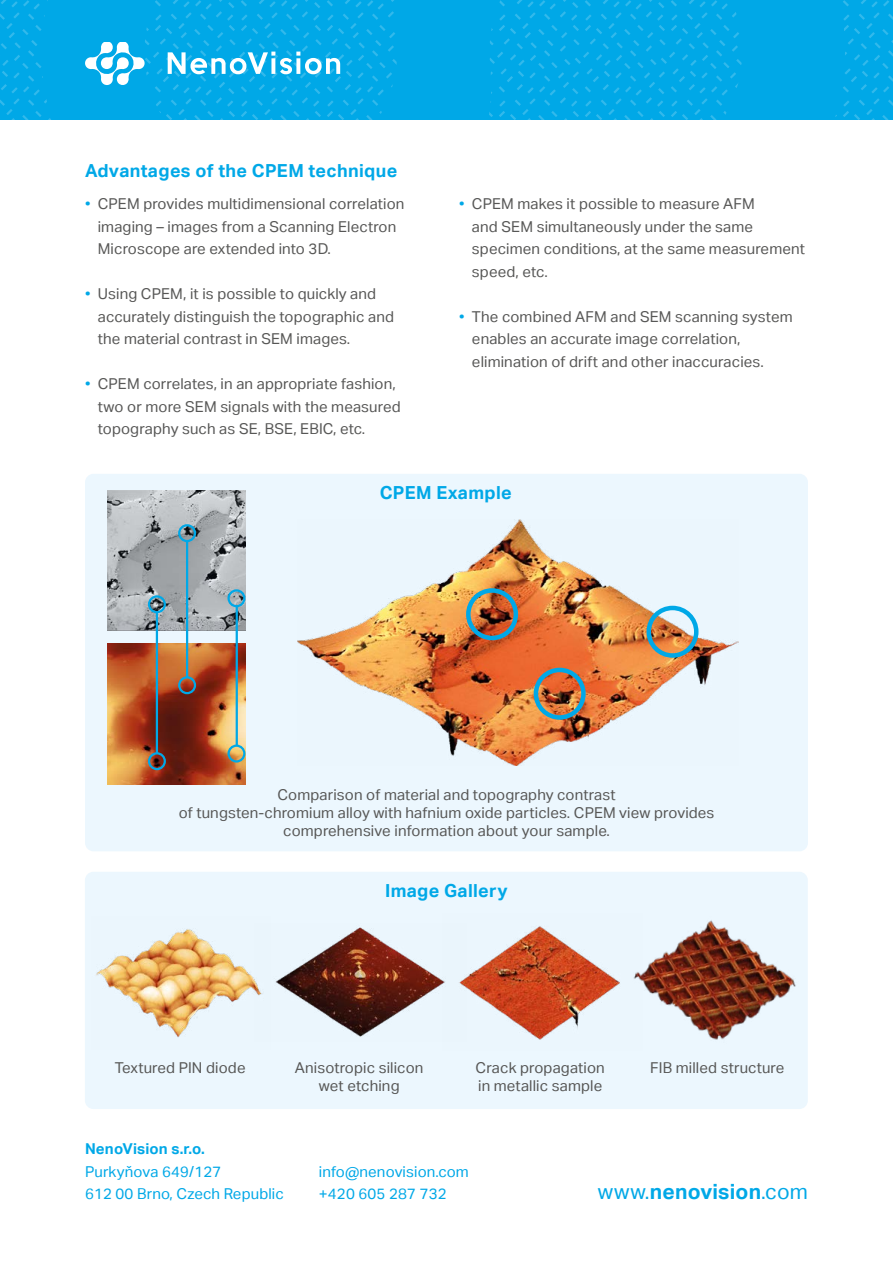
<style>
.page{position:relative;width:893px;height:1263px;background:#fff}
.page>*{position:absolute;margin:0;border:0;box-sizing:border-box;transform-origin:0 0}
.t1{font:700 21px "Aktiv Grotesk";letter-spacing:.01em;color:#00a8e7}
.t2{font:700 18px "Aktiv Grotesk";letter-spacing:.02em;color:#00a8e7}
.t3{font:15px/22.5px "Aktiv Grotesk";letter-spacing:.01em;color:#575756}
.t4{font:15px/22.5px "Aktiv Grotesk";letter-spacing:.01em;color:#00a8e7}
.t5{font:700 15px "Aktiv Grotesk";letter-spacing:.01em;color:#00a8e7}
.s1{color:#00a8e7}
.s2{font-weight:400}
</style>
<div class="page">
<svg style="left:0;top:0;width:893px;height:119px;fill:#00a8e7"></svg>
<svg style="left:85px;top:42px;width:255px;height:43px"></svg>
<div style="left:85px;top:474px;width:723px;height:377px;background:#ecf7fe;border-radius:9px"></div>
<div style="left:85px;top:872px;width:723px;height:237px;background:#ecf7fe;border-radius:9px"></div>
<img style="left:108px;top:491px;width:138px;height:140px">
<img style="left:107px;top:644px;width:139px;height:140px">
<hr style="left:156px;top:612px;width:2px;height:141px;background:#00a8e7">
<div style="left:148px;top:595px;width:18px;height:18px;border:2px solid #00a8e7;border-radius:50%"></div>
<div style="left:148px;top:752px;width:18px;height:18px;border:2px solid #00a8e7;border-radius:50%"></div>
<hr style="left:186px;top:540px;width:2px;height:138px;background:#00a8e7">
<div style="left:178px;top:524px;width:18px;height:18px;border:2px solid #00a8e7;border-radius:50%"></div>
<div style="left:178px;top:676px;width:18px;height:18px;border:2px solid #00a8e7;border-radius:50%"></div>
<hr style="left:236px;top:607px;width:2px;height:139px;background:#00a8e7">
<div style="left:227px;top:589px;width:18px;height:18px;border:2px solid #00a8e7;border-radius:50%"></div>
<div style="left:227px;top:744px;width:18px;height:18px;border:2px solid #00a8e7;border-radius:50%"></div>
<img style="left:466px;top:926px;width:147px;height:114px">
<img style="left:613px;top:920px;width:183px;height:120px">
<img style="left:96px;top:929px;width:158px;height:109px">
<img style="left:254px;top:927px;width:212px;height:110px">
<img style="left:298px;top:520px;width:441px;height:245px">
<div style="left:466px;top:588px;width:52px;height:52px;border:4px solid #00a8e7;border-radius:50%"></div>
<div style="left:534px;top:668px;width:52px;height:52px;border:4px solid #00a8e7;border-radius:50%"></div>
<div style="left:646px;top:606px;width:52px;height:52px;border:4px solid #00a8e7;border-radius:50%"></div>
<p class="t2" style="left:85px;top:159px;width:314px">Advantages of the CPEM technique</p>
<p class="t3" style="left:98px;top:192px;width:308px;text-indent:-13px"><span class="s1">•</span> CPEM provides multidimensional correlation imaging – images from a Scanning Electron<br>Microscope are extended into 3D.</p>
<p class="t3" style="left:98px;top:282px;width:298px;text-indent:-13px"><span class="s1">•</span> Using CPEM, it is possible to quickly and accurately distinguish the topographic and the material contrast in SEM images.</p>
<p class="t3" style="left:98px;top:372px;width:304px;text-indent:-13px"><span class="s1">•</span> CPEM correlates, in an appropriate fashion, two or more SEM signals with the measured topography such as SE, BSE, EBIC, etc.</p>
<p class="t3" style="left:472px;top:192px;width:335px;text-indent:-13px"><span class="s1">•</span> CPEM makes it possible to measure AFM<br>and SEM simultaneously under the same specimen conditions, at the same measurement speed, etc.</p>
<p class="t3" style="left:472px;top:305px;width:322px;text-indent:-13px"><span class="s1">•</span> The combined AFM and SEM scanning system enables an accurate image correlation, elimination of drift and other inaccuracies.</p>
<p class="t2" style="left:380px;top:482px;width:134px">CPEM Example</p>
<p class="t3" style="left:179px;top:786px;width:537px;line-height:18px;text-align:center">Comparison of material and topography contrast<br>of tungsten-chromium alloy with hafnium oxide particles. CPEM view provides comprehensive information about your sample.</p>
<p class="t2" style="left:385px;top:880px;width:124px">Image Gallery</p>
<p class="t3" style="left:476px;top:1058px;width:131px;line-height:18px">Crack propagation in metallic sample</p>
<p class="t3" style="left:115px;top:1056px;width:132px">Textured PIN diode</p>
<p class="t3" style="left:295px;top:1056px;width:130px">Anisotropic silicon</p>
<p class="t3" style="left:650px;top:1056px;width:136px">FIB milled structure</p>
<p class="t3" style="left:319px;top:1074px;width:82px">wet etching</p>
<p class="t5" style="left:85px;top:1139px;width:121px">NenoVision s.r.o.</p>
<p class="t4" style="left:85px;top:1160px;width:200px">Purkyňova 649/127<br>612 00 Brno, Czech Republic</p>
<p class="t4" style="left:319px;top:1160px;width:151px">info@nenovision.com +420 605 287 732</p>
<h1 class="t1" style="left:598px;top:1179px;width:212px"><span class="s2">www.</span>nenovision<span class="s2">.com</span></h1>
</div>
